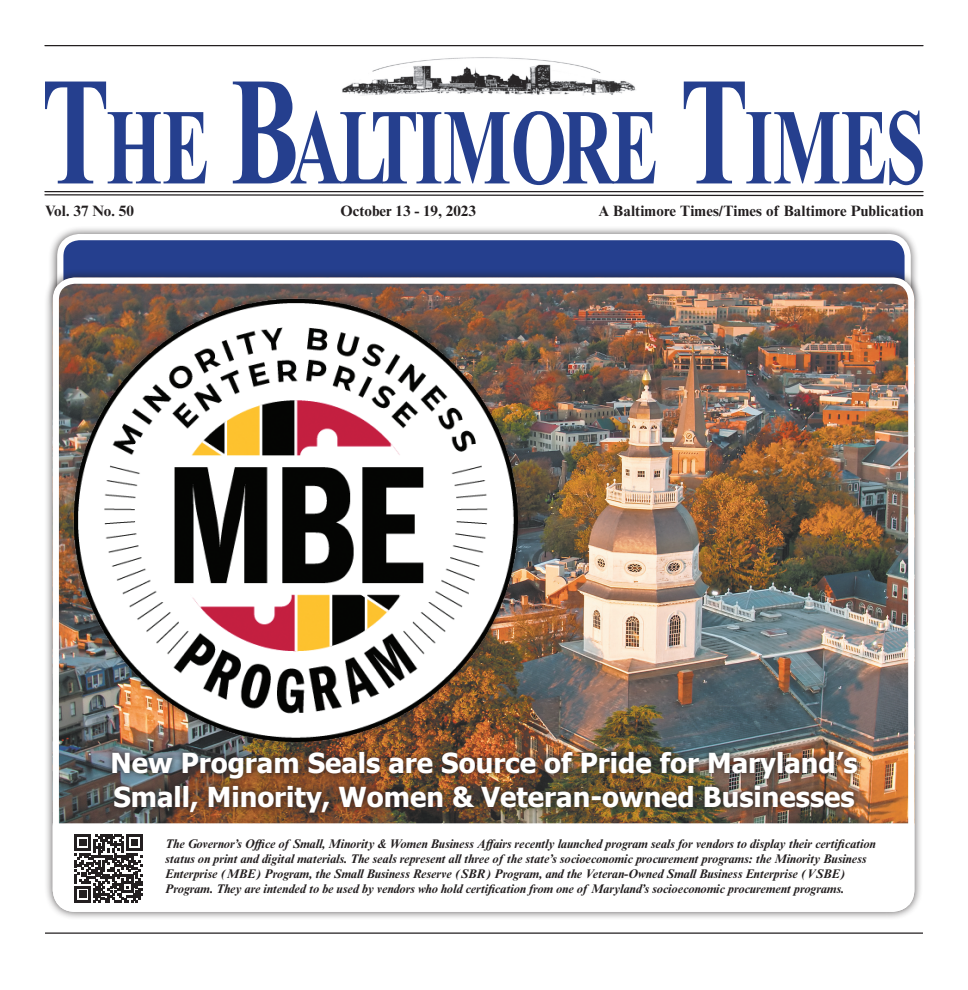
<style>
.page{position:relative;width:968px;height:990px;background:#fff}
.page>*{position:absolute;margin:0;border:0;box-sizing:border-box;transform-origin:0 0}
.t1{font:700 27.5px/33.9px "Tahoma";color:#fff}
.t2{font:700 15px "Times NRMT Std";letter-spacing:.01em;color:#231f20}
.t3{font:italic 700 12.5px/15px "Times NRMT Std";letter-spacing:-.01em;color:#231f20}
</style>
<div class="page">
<div style="left:48px;top:225px;width:871px;height:106px;background:#231f20;opacity:.75"></div>
<div style="left:60px;top:237px;width:847px;height:82px;background:#253f8e;border-radius:19px"></div>
<div style="left:57px;top:234px;width:853px;height:89px;border:6px solid #fff;border-radius:19px"></div>
<img style="left:372px;top:57px;width:255px;height:25px">
<hr style="left:45px;top:933px;width:877px;height:1px;background:#231f20">
<svg style="left:45px;top:82px;width:162px;height:101px"></svg>
<svg style="left:233px;top:82px;width:422px;height:103px"></svg>
<svg style="left:683px;top:82px;width:239px;height:103px"></svg>
<hr style="left:44px;top:45px;width:879px;height:1px;background:#231f20">
<hr style="left:44px;top:191px;width:879px;height:1px;background:#231f20">
<svg style="left:44px;top:194px;width:879px;height:2px;background:#777576"></svg>
<div style="left:44px;top:269px;width:879px;height:652px;background:#231f20;opacity:.75"></div>
<img style="left:53px;top:278px;width:861px;height:542px">
<div style="left:53px;top:278px;width:861px;height:634px;border:6px solid #fff;border-radius:19px"></div>
<svg style="left:50px;top:820px;width:867px;height:95px"></svg>
<svg style="left:75px;top:834px;width:68px;height:68px"></svg>
<div style="left:68px;top:293px;width:455px;height:455px;background:#231f20;opacity:.75"></div>
<img style="left:74px;top:298px;width:443px;height:444px">
<div style="left:106px;top:745px;width:757px;height:74px;background:#231f20;opacity:.75"></div>
<p class="t2" style="left:45px;top:202px;width:90px">Vol. 37 No. 50</p>
<p class="t2" style="left:340px;top:202px;width:137px">October 13 - 19, 2023</p>
<p class="t2" style="left:598px;top:202px;width:327px">A Baltimore Times/Times of Baltimore Publication</p>
<p class="t1" style="left:111px;top:744px;width:748px">New Program Seals are Source of Pride for Maryland’s<br>Small, Minority, Women &amp; Veteran-owned Businesses</p>
<p class="t3" style="left:165px;top:836px;width:712px">The Governor’s Office of Small, Minority &amp; Women Business Affairs recently launched program seals for vendors to display their certification status on print and digital materials. The seals represent all three of the state’s socioeconomic procurement programs: the Minority Business Enterprise (MBE) Program, the Small Business Reserve (SBR) Program, and the Veteran-Owned Small Business Enterprise (VSBE)<br>Program. They are intended to be used by vendors who hold certification from one of Maryland’s socioeconomic procurement programs.</p>
</div>
